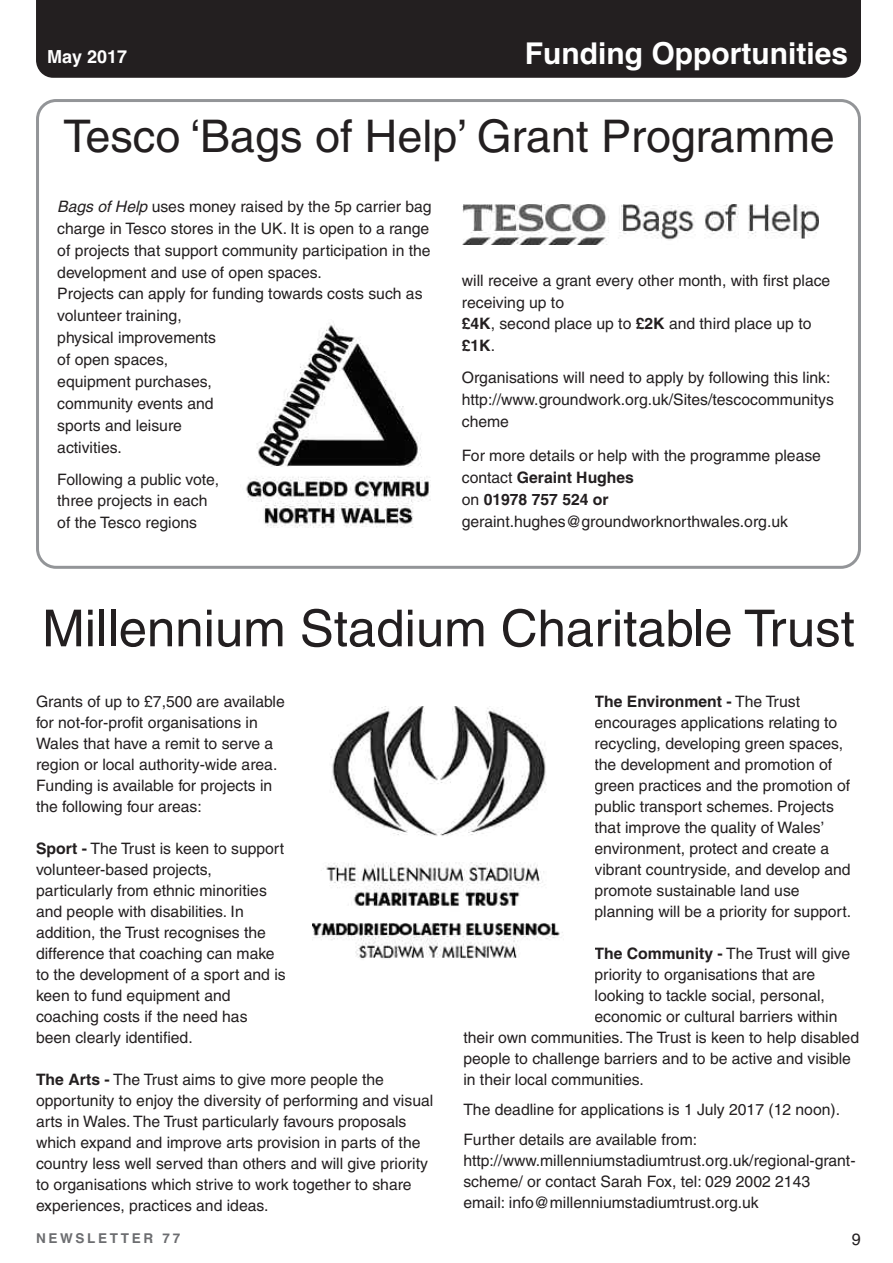
<style>
.page{position:relative;width:893px;height:1263px;background:#fff}
.page>*{position:absolute;margin:0;border:0;box-sizing:border-box;transform-origin:0 0}
.t1{font:51px "W Hel Plain";color:#231f20}
.t2{font:45px "W Hel Plain";color:#231f20}
.t3{font:700 30px "Helvetica";color:#fff}
.t4{font:700 18px "Helvetica";color:#fff}
.t5{font:16.5px "Helvetica";color:#231f20}
.t6{font:15.75px/21px "W Hel Plain";color:#231f20}
.t7{font:700 15.75px/21.9px "W Helv";color:#231f20}
.t8{font:700 13.5px "Helvetica";letter-spacing:.2em;color:#6c6d70}
.s1{font-family:"W Helv Obl"}
.s2{font-family:"W Helv";font-weight:700}
.s3{font-family:"W Hel Plain";font-weight:400}
</style>
<div class="page">
<div style="left:36px;top:0;width:825px;height:78px;background:#231f20"></div>
<svg style="left:36px;top:99px;width:825px;height:470px"></svg>
<img style="left:312px;top:707px;width:251px;height:252px">
<div style="left:457px;top:204px;width:373px;height:51px;background:#fff"></div>
<img style="left:462px;top:204px;width:357px;height:41px">
<div style="left:221px;top:307px;width:223px;height:239px;background:#fff"></div>
<img style="left:246px;top:321px;width:185px;height:207px">
<p class="t4" style="left:47px;top:47px;width:82px">May 2017</p>
<h3 class="t3" style="left:525px;top:36px;width:325px">Funding Opportunities</h3>
<h2 class="t2" style="left:63px;top:110px;width:773px">Tesco ‘Bags of Help’ Grant Programme</h2>
<p class="t6" style="left:57px;top:195px;width:376px;line-height:21.9px"><span class="s1">Bags of Help</span> uses money raised by the 5p carrier bag charge in Tesco stores in the UK. It is open to a range of projects that support community participation in the development and use of open spaces.<br>Projects can apply for funding towards costs such as volunteer training,<br>physical improvements<br>of open spaces,<br>equipment purchases,<br>community events and<br>sports and leisure<br>activities.</p>
<p class="t6" style="left:57px;top:468px;width:163px;line-height:21.9px">Following a public vote, three projects in each of the Tesco regions</p>
<p class="t6" style="left:462px;top:269px;width:370px;line-height:21.9px">will receive a grant every other month, with first place receiving up to<br><span class="s2">£4K</span>, second place up to <span class="s2">£2K</span> and third place up to</p>
<p class="t7" style="left:462px;top:335px;width:35px">£1K<span class="s3">.</span></p>
<p class="t6" style="left:462px;top:367px;width:374px;line-height:21.9px">Organisations will need to apply by following this link: http://www.groundwork.org.uk/Sites/tescocommunitys cheme</p>
<p class="t6" style="left:462px;top:445px;width:361px">For more details or help with the programme please</p>
<p class="t7" style="left:462px;top:466px;width:174px"><span class="s3">contact</span> Geraint Hughes <span class="s3">on</span> 01978 757 524 or</p>
<p class="t6" style="left:462px;top:511px;width:328px">geraint.hughes@groundworknorthwales.org.uk</p>
<h1 class="t1" style="left:42px;top:599px;width:814px">Millennium Stadium Charitable Trust</h1>
<p class="t6" style="left:36px;top:691px;width:250px">Grants of up to £7,500 are available for not-for-profit organisations in Wales that have a remit to serve a region or local authority-wide area.<br>Funding is available for projects in the following four areas:</p>
<p class="t6" style="left:36px;top:838px;width:251px"><span class="s2">Sport -</span> The Trust is keen to support volunteer-based projects, particularly from ethnic minorities and people with disabilities. In addition, the Trust recognises the difference that coaching can make to the development of a sport and is keen to fund equipment and coaching costs if the need has been clearly identified.</p>
<p class="t6" style="left:36px;top:1069px;width:399px"><span class="s2">The Arts -</span> The Trust aims to give more people the opportunity to enjoy the diversity of performing and visual arts in Wales. The Trust particularly favours proposals which expand and improve arts provision in parts of the country less well served than others and will give priority to organisations which strive to work together to share experiences, practices and ideas.</p>
<p class="t7" style="left:594px;top:690px;width:207px">The Environment - <span class="s3">The Trust</span></p>
<p class="t6" style="left:594px;top:712px;width:258px">encourages applications relating to recycling, developing green spaces, the development and promotion of green practices and the promotion of public transport schemes. Projects that improve the quality of Wales’ environment, protect and create a vibrant countryside, and develop and promote sustainable land use planning will be a priority for support.</p>
<p class="t6" style="left:594px;top:943px;width:257px"><span class="s2">The Community -</span> The Trust will give</p>
<p class="t6" style="left:594px;top:964px;width:222px">priority to organisations that are</p>
<p class="t6" style="left:594px;top:985px;width:232px">looking to tackle social, personal,</p>
<p class="t6" style="left:594px;top:1006px;width:245px">economic or cultural barriers within</p>
<p class="t6" style="left:463px;top:1027px;width:397px">their own communities. The Trust is keen to help disabled</p>
<p class="t6" style="left:463px;top:1048px;width:389px">people to challenge barriers and to be active and visible</p>
<p class="t6" style="left:463px;top:1069px;width:182px">in their local communities.</p>
<p class="t6" style="left:463px;top:1094px;width:378px;line-height:30px">The deadline for applications is 1 July 2017 (12 noon).<br>Further details are available from:</p>
<p class="t6" style="left:463px;top:1150px;width:394px">http://www.millenniumstadiumtrust.org.uk/regional-grant&shy;scheme/ or contact Sarah Fox, tel: 029 2002 2143 email: info@millenniumstadiumtrust.org.uk</p>
<p class="t8" style="left:36px;top:1230px;width:146px">NEWSLETTER 77</p>
<p class="t5" style="left:852px;top:1230px;width:11px">9</p>
</div>
